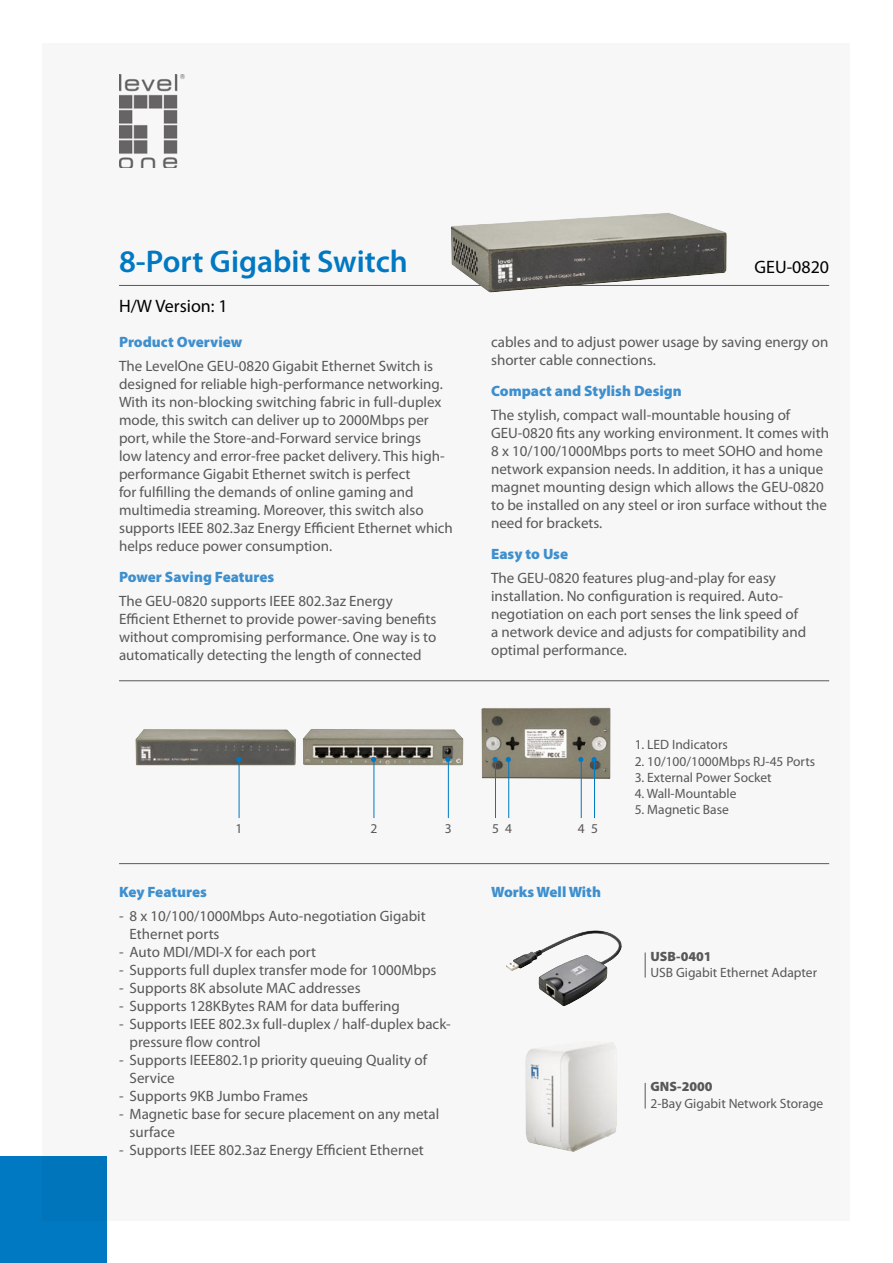
<style>
.page{position:relative;width:893px;height:1263px;background:#fff}
.page>*{position:absolute;margin:0;border:0;box-sizing:border-box;transform-origin:0 0}
.t1{font:600 31.5px "Myriad Pro";color:#0079c2}
.t2{font:18px "Myriad Pro";color:#000}
.t3{font:15px/18px "Myriad Pro";color:#595757}
.t4{font:900 15px "Myriad Pro";color:#3e8fce}
.t5{font:13.5px "Myriad Pro";color:#595757}
.t6{font:900 13.5px "Myriad Pro";color:#595757}
</style>
<div class="page">
<div style="left:43px;top:43px;width:807px;height:1177px;background:#f7f7f7"></div>
<div style="left:0;top:1157px;width:106px;height:106px;background:#0079c2"></div>
<img style="left:119px;top:74px;width:66px;height:94px">
<hr style="left:119px;top:285px;width:710px;height:1px;background:#595757">
<img style="left:135px;top:729px;width:161px;height:36px">
<img style="left:303px;top:729px;width:160px;height:36px">
<img style="left:481px;top:708px;width:130px;height:71px">
<hr style="left:119px;top:680px;width:710px;height:1px;background:#595757">
<hr style="left:119px;top:863px;width:710px;height:1px;background:#595757">
<svg style="left:645px;top:952px;width:1px;height:25px"></svg>
<hr style="left:239px;top:761px;width:1px;height:57px;background:#0079c2">
<svg style="left:236px;top:757px;width:5px;height:5px"></svg>
<svg style="left:645px;top:1083px;width:1px;height:25px"></svg>
<hr style="left:374px;top:761px;width:1px;height:57px;background:#0079c2">
<svg style="left:371px;top:757px;width:5px;height:5px"></svg>
<hr style="left:448px;top:761px;width:1px;height:57px;background:#0079c2">
<svg style="left:445px;top:757px;width:5px;height:5px"></svg>
<hr style="left:495px;top:761px;width:1px;height:57px;background:#0079c2">
<svg style="left:493px;top:757px;width:5px;height:5px"></svg>
<hr style="left:508px;top:761px;width:1px;height:57px;background:#0079c2">
<svg style="left:506px;top:757px;width:5px;height:5px"></svg>
<hr style="left:581px;top:761px;width:1px;height:57px;background:#0079c2">
<svg style="left:578px;top:757px;width:5px;height:5px"></svg>
<hr style="left:594px;top:761px;width:1px;height:57px;background:#0079c2">
<svg style="left:592px;top:757px;width:5px;height:5px"></svg>
<img style="left:506px;top:930px;width:116px;height:76px">
<img style="left:525px;top:1042px;width:92px;height:110px">
<img style="left:451px;top:213px;width:276px;height:80px">
<h1 class="t1" style="left:119px;top:241px;width:290px">8-Port Gigabit Switch</h1>
<p class="t2" style="left:755px;top:256px;width:76px">GEU-0820</p>
<p class="t2" style="left:119px;top:295px;width:110px">H/W Version: 1</p>
<p class="t4" style="left:119px;top:332px;width:125px">Product Overview</p>
<p class="t3" style="left:119px;top:357px;width:335px">The LevelOne GEU-0820 Gigabit Ethernet Switch is designed for reliable high-performance networking.<br>With its non-blocking switching fabric in full-duplex mode, this switch can deliver up to 2000Mbps per port, while the Store-and-Forward service brings<br>low latency and error-free packet delivery. This high&shy;performance Gigabit Ethernet switch is perfect<br>for fulfilling the demands of online gaming and multimedia streaming. Moreover, this switch also supports IEEE 802.3az Energy Efficient Ethernet which helps reduce power consumption.</p>
<p class="t4" style="left:119px;top:567px;width:157px">Power Saving Features</p>
<p class="t3" style="left:119px;top:592px;width:319px">The GEU-0820 supports IEEE 802.3az Energy Efficient Ethernet to provide power-saving benefits without compromising performance. One way is to automatically detecting the length of connected</p>
<p class="t3" style="left:491px;top:332px;width:339px">cables and to adjust power usage by saving energy on shorter cable connections.</p>
<p class="t4" style="left:491px;top:380px;width:192px">Compact and Stylish Design</p>
<p class="t3" style="left:491px;top:406px;width:339px">The stylish, compact wall-mountable housing of GEU-0820 fits any working environment. It comes with 8 x 10/100/1000Mbps ports to meet SOHO and home network expansion needs. In addition, it has a unique magnet mounting design which allows the GEU-0820 to be installed on any steel or iron surface without the need for brackets.</p>
<p class="t4" style="left:491px;top:544px;width:78px">Easy to Use</p>
<p class="t3" style="left:491px;top:569px;width:317px">The GEU-0820 features plug-and-play for easy installation. No configuration is required. Auto&shy;negotiation on each port senses the link speed of a network device and adjusts for compatibility and optimal performance.</p>
<p class="t5" style="left:635px;top:736px;width:95px">1. LED Indicators</p>
<p class="t5" style="left:635px;top:753px;width:182px">2. 10/100/1000Mbps RJ-45 Ports</p>
<p class="t5" style="left:635px;top:769px;width:139px">3. External Power Socket</p>
<p class="t5" style="left:635px;top:785px;width:103px">4. Wall-Mountable</p>
<p class="t5" style="left:635px;top:801px;width:96px">5. Magnetic Base</p>
<p class="t5" style="left:236px;top:820px;width:8px">1</p>
<p class="t5" style="left:370px;top:820px;width:8px">2</p>
<p class="t5" style="left:445px;top:820px;width:8px">3</p>
<p class="t5" style="left:492px;top:820px;width:22px">5 4</p>
<p class="t5" style="left:578px;top:820px;width:22px">4 5</p>
<p class="t4" style="left:119px;top:882px;width:89px">Key Features</p>
<p class="t3" style="left:130px;top:907px;width:298px;text-indent:-10px">- 8 x 10/100/1000Mbps Auto-negotiation Gigabit<br>Ethernet ports</p>
<p class="t3" style="left:119px;top:943px;width:198px">- Auto MDI/MDI-X for each port</p>
<p class="t3" style="left:119px;top:961px;width:319px">- Supports full duplex transfer mode for 1000Mbps</p>
<p class="t3" style="left:119px;top:979px;width:243px">- Supports 8K absolute MAC addresses</p>
<p class="t3" style="left:119px;top:997px;width:282px">- Supports 128KBytes RAM for data buffering</p>
<p class="t3" style="left:130px;top:1015px;width:323px;text-indent:-10px">- Supports IEEE 802.3x full-duplex / half-duplex back&shy;pressure flow control</p>
<p class="t3" style="left:130px;top:1051px;width:299px;text-indent:-10px">- Supports IEEE802.1p priority queuing Quality of<br>Service</p>
<p class="t3" style="left:119px;top:1087px;width:191px">- Supports 9KB Jumbo Frames</p>
<p class="t3" style="left:130px;top:1105px;width:311px;text-indent:-10px">- Magnetic base for secure placement on any metal surface</p>
<p class="t3" style="left:119px;top:1141px;width:306px">- Supports IEEE 802.3az Energy Efficient Ethernet</p>
<p class="t4" style="left:491px;top:882px;width:111px">Works Well With</p>
<p class="t6" style="left:651px;top:947px;width:63px">USB-0401</p>
<p class="t5" style="left:651px;top:964px;width:168px">USB Gigabit Ethernet Adapter</p>
<p class="t6" style="left:651px;top:1078px;width:64px">GNS-2000</p>
<p class="t5" style="left:651px;top:1095px;width:174px">2-Bay Gigabit Network Storage</p>
</div>
